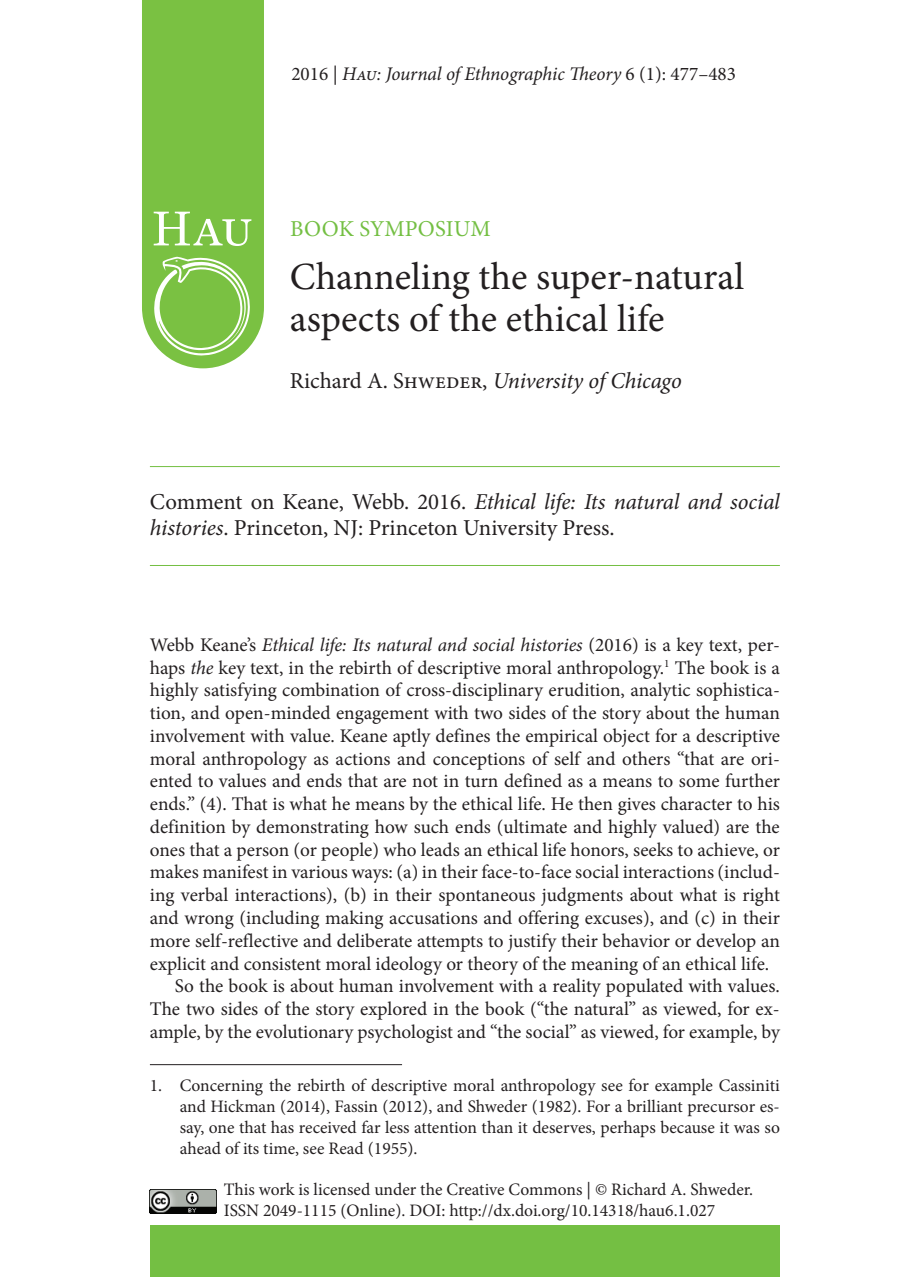
<style>
.page{position:relative;width:904px;height:1277px;background:#fff}
.page>*{position:absolute;margin:0;border:0;box-sizing:border-box;transform-origin:0 0}
.t1{font:38.5px/42px "Minion Pro";color:#231f20}
.t2{font:22.75px/26.2px "Minion Pro";letter-spacing:-.01em;color:#231f20}
.t3{font:italic 22.75px "Minion Pro";letter-spacing:-.005em;color:#231f20}
.t4{font:22.75px "Minion Pro";letter-spacing:.01em;color:#74bf43}
.t5{font:19.25px "Minion Pro";letter-spacing:-.005em;color:#231f20}
.t6{font:italic 19.25px "Minion Pro";letter-spacing:-.01em;color:#231f20}
.t7{font:17.5px/21px "Minion Pro";color:#231f20}
.s1{font-style:normal}
.s2{font-style:italic}
</style>
<div class="page">
<div style="left:150px;top:1225px;width:629px;height:51px;background:#74bf43"></div>
<svg style="left:142px;top:0;width:122px;height:368px;background:#85c652"></svg>
<img style="left:150px;top:1189px;width:67px;height:24px">
<hr style="left:150px;top:466px;width:629px;height:1px;background:#74bf43">
<hr style="left:150px;top:565px;width:629px;height:1px;background:#74bf43">
<hr style="left:150px;top:1064px;width:252px;height:1px;background:#231f20">
<p class="t6" style="left:291px;top:60px;width:446px"><span class="s1">2016 |</span> Hau: Journal of Ethnographic Theory <span class="s1">6 (1): 477–483</span></p>
<p class="t4" style="left:290px;top:213px;width:202px">BOOK SYMPOSIUM</p>
<h1 class="t1" style="left:290px;top:256px;width:455px">Channeling the super-natural aspects of the ethical life</h1>
<p class="t3" style="left:290px;top:365px;width:393px"><span class="s1">Richard A. Shweder,</span> University of Chicago</p>
<p class="t2" style="left:150px;top:489px;width:631px">Comment on Keane, Webb. 2016. <span class="s2">Ethical life: Its natural and social histories</span>. Princeton, NJ: Princeton University Press.</p>
<p class="t6" style="left:150px;top:631px;width:631px"><span class="s1">Webb Keane’s</span> Ethical life: Its natural and social histories <span class="s1">(2016) is a key text, per-</span></p>
<p class="t5" style="left:150px;top:654px;width:631px">haps <span class="s2">the</span> key text, in the rebirth of descriptive moral anthropology.<sup>1</sup> The book is a</p>
<p class="t5" style="left:150px;top:677px;width:631px">highly satisfying combination of cross-disciplinary erudition, analytic sophistica-</p>
<p class="t5" style="left:150px;top:700px;width:631px">tion, and open-minded engagement with two sides of the story about the human</p>
<p class="t5" style="left:150px;top:723px;width:631px">involvement with value. Keane aptly defines the empirical object for a descriptive</p>
<p class="t5" style="left:150px;top:745px;width:631px">moral anthropology as actions and conceptions of self and others “that are ori-</p>
<p class="t5" style="left:150px;top:768px;width:631px">ented to values and ends that are not in turn defined as a means to some further</p>
<p class="t5" style="left:150px;top:791px;width:631px">ends.” (4). That is what he means by the ethical life. He then gives character to his</p>
<p class="t5" style="left:150px;top:814px;width:631px">definition by demonstrating how such ends (ultimate and highly valued) are the</p>
<p class="t5" style="left:150px;top:836px;width:631px">ones that a person (or people) who leads an ethical life honors, seeks to achieve, or</p>
<p class="t5" style="left:150px;top:859px;width:631px">makes manifest in various ways: (a) in their face-to-face social interactions (includ-</p>
<p class="t5" style="left:150px;top:882px;width:631px">ing verbal interactions), (b) in their spontaneous judgments about what is right</p>
<p class="t5" style="left:150px;top:905px;width:631px">and wrong (including making accusations and offering excuses), and (c) in their</p>
<p class="t5" style="left:150px;top:927px;width:631px">more self-reflective and deliberate attempts to justify their behavior or develop an</p>
<p class="t5" style="left:150px;top:950px;width:620px">explicit and consistent moral ideology or theory of the meaning of an ethical life.</p>
<p class="t5" style="left:175px;top:973px;width:606px">So the book is about human involvement with a reality populated with values.</p>
<p class="t5" style="left:150px;top:996px;width:631px">The two sides of the story explored in the book (“the natural” as viewed, for ex-</p>
<p class="t5" style="left:150px;top:1018px;width:631px">ample, by the evolutionary psychologist and “the social” as viewed, for example, by</p>
<p class="t7" style="left:180px;top:1074px;width:601px;text-align:justify;text-indent:-30px">1. Concerning the rebirth of descriptive moral anthropology see for example Cassiniti and Hickman (2014), Fassin (2012), and Shweder (1982). For a brilliant precursor es&shy;say, one that has received far less attention than it deserves, perhaps because it was so ahead of its time, see Read (1955).</p>
<p class="t7" style="left:224px;top:1178px;width:531px">This work is licensed under the Creative Commons | © Richard A. Shweder.<br>ISSN 2049-1115 (Online). DOI: http://dx.doi.org/10.14318/hau6.1.027</p>
</div>
